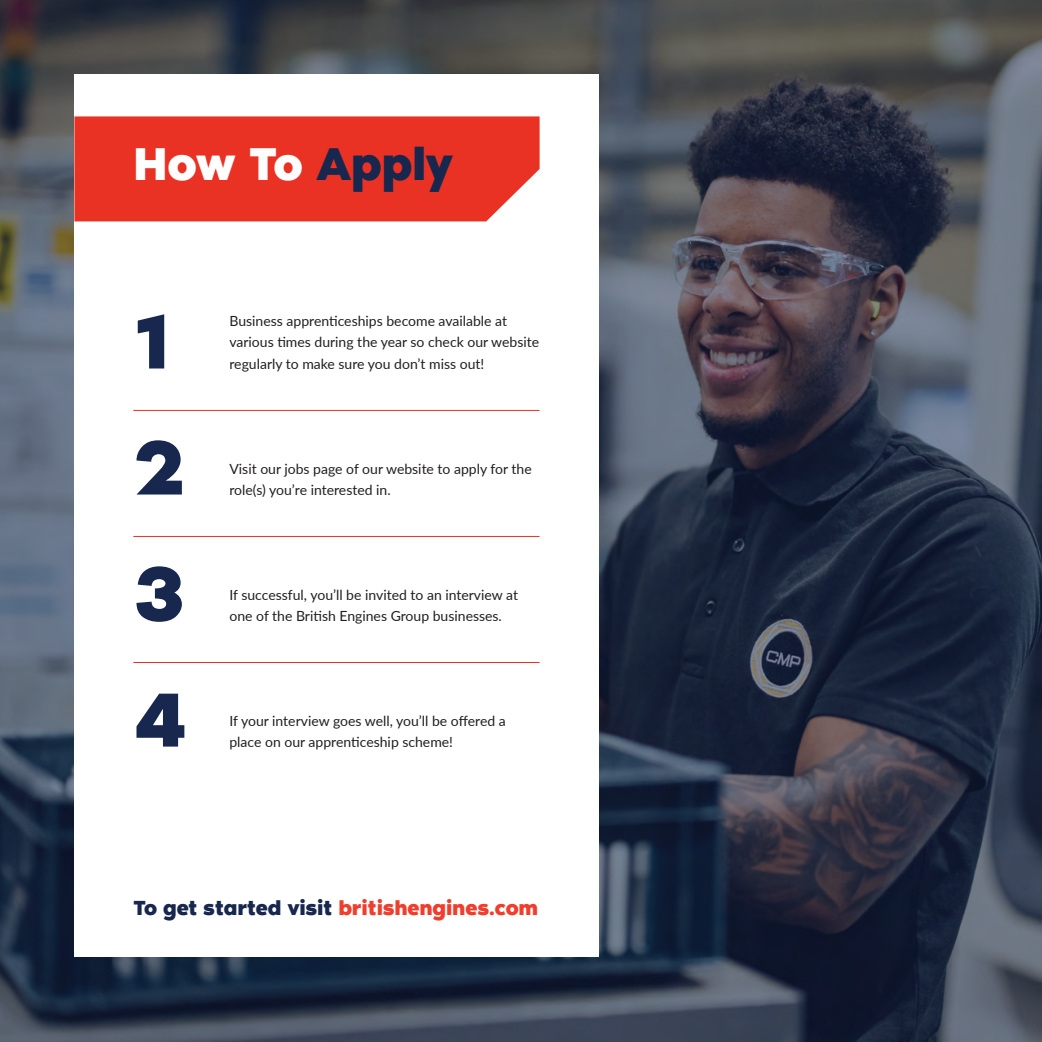
<style>
.page{position:relative;width:1042px;height:1042px;background:#fff}
.page>*{position:absolute;margin:0;border:0;box-sizing:border-box;transform-origin:0 0}
.t1{font:700 78.75px "Noir Pro";color:#17274e}
.t2{font:700 47.25px "Noir Pro";letter-spacing:-.01em;color:#fff}
.t3{font:700 21px "Noir Pro";letter-spacing:-.01em;color:#ef3e2e}
.t4{font:14px/21px "Lato";color:#231f20}
.s1{color:#17274e}
</style>
<div class="page">
<img style="left:0;top:0;width:1042px;height:1042px">
<div style="left:74px;top:74px;width:524px;height:882px;background:#fff"></div>
<div style="left:74px;top:116px;width:465px;height:105px;background:#e93224"></div>
<hr style="left:133px;top:410px;width:406px;height:1px;background:#e93224">
<hr style="left:133px;top:536px;width:406px;height:1px;background:#e93224">
<hr style="left:133px;top:662px;width:406px;height:1px;background:#e93224">
<p class="t2" style="left:133px;top:126px;width:321px">How To <span class="s1">Apply</span></p>
<p class="t1" style="left:133px;top:278px;width:38px">1</p>
<p class="t1" style="left:133px;top:404px;width:53px">2</p>
<p class="t1" style="left:133px;top:530px;width:53px">3</p>
<p class="t1" style="left:133px;top:656px;width:56px">4</p>
<p class="t4" style="left:229px;top:310px;width:311px">Business apprenticeships become available at various times during the year so check our website regularly to make sure you don’t miss out!</p>
<p class="t4" style="left:229px;top:457px;width:304px">Visit our jobs page of our website to apply for the role(s) you’re interested in.</p>
<p class="t4" style="left:229px;top:583px;width:290px">If successful, you’ll be invited to an interview at one of the British Engines Group businesses.</p>
<p class="t4" style="left:229px;top:709px;width:278px">If your interview goes well, you’ll be offered a place on our apprenticeship scheme!</p>
<p class="t3" style="left:133px;top:890px;width:406px"><span class="s1">To get started visit</span> britishengines.com</p>
</div>
